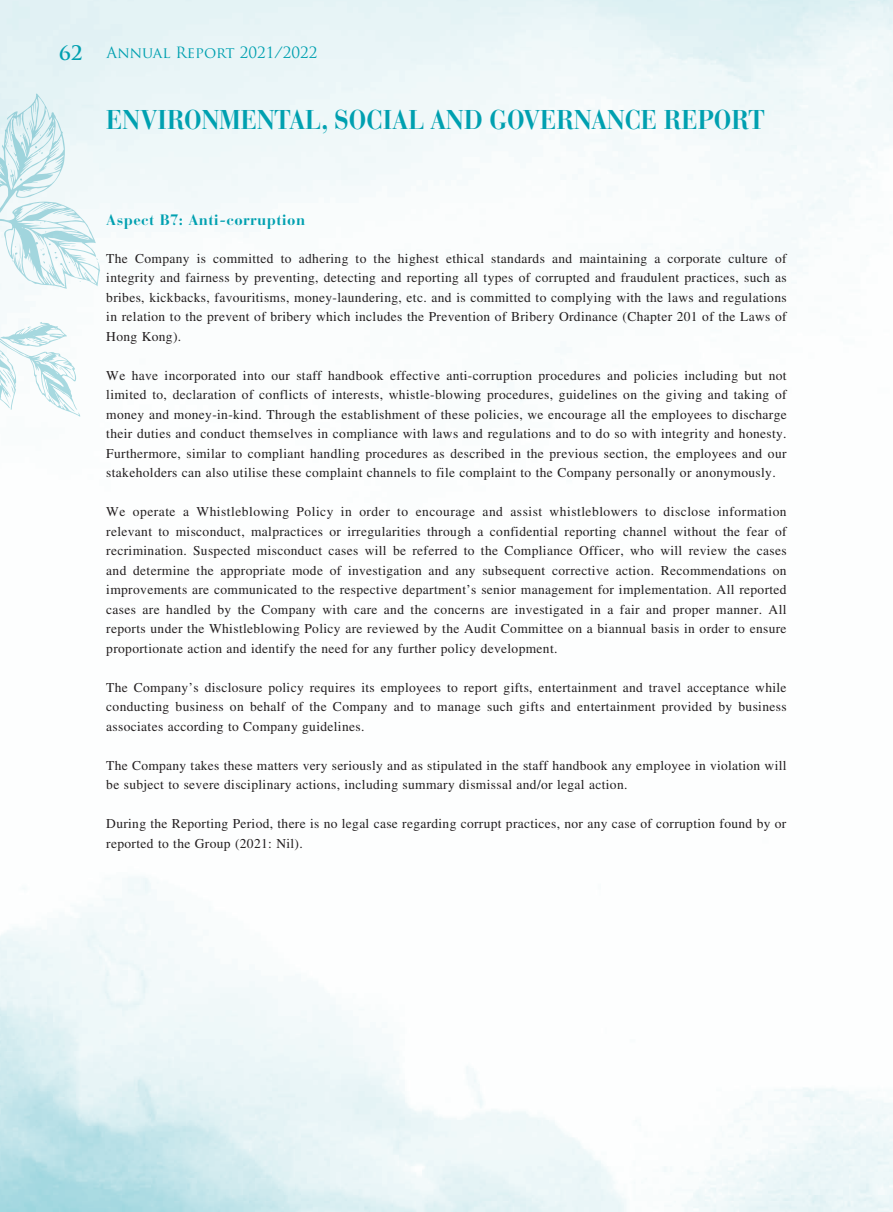
<style>
.page{position:relative;width:893px;height:1212px;background:#fff}
.page>*{position:absolute;margin:0;border:0;box-sizing:border-box;transform-origin:0 0}
.t1{font:700 27px "Bauer Bodoni Std";color:#00a0b0;scale:.9 1}
.t2{font:700 19.5px "Trajan Pro";color:#00a0b0}
.t3{font:15.15px "Trajan Pro";color:#00a0b0}
.t4{font:700 15px "Bauer Bodoni Std";letter-spacing:.03em;color:#00a0b0}
.t5{font:13.5px/19.5px "Times LT Std";letter-spacing:.025em;color:#231f20;text-align:justify}
</style>
<div class="page">
<svg style="left:0;top:322px;width:80px;height:95px"></svg>
<svg style="left:0;top:94px;width:100px;height:195px"></svg>
<h2 class="t2" style="left:59px;top:40px;width:25px">62</h2>
<p class="t3" style="left:106px;top:43px;width:213px">Annual Report 2021/2022</p>
<h1 class="t1" style="left:106px;top:103px;width:733px">ENVIRONMENTAL, SOCIAL AND GOVERNANCE REPORT</h1>
<p class="t4" style="left:106px;top:211px;width:200px">Aspect B7: Anti-corruption</p>
<p class="t5" style="left:106px;top:248px;width:682px">The Company is committed to adhering to the highest ethical standards and maintaining a corporate culture of integrity and fairness by preventing, detecting and reporting all types of corrupted and fraudulent practices, such as bribes, kickbacks, favouritisms, money-laundering, etc. and is committed to complying with the laws and regulations in relation to the prevent of bribery which includes the Prevention of Bribery Ordinance (Chapter 201 of the Laws of Hong Kong).</p>
<p class="t5" style="left:106px;top:365px;width:682px">We have incorporated into our staff handbook effective anti-corruption procedures and policies including but not limited to, declaration of conflicts of interests, whistle-blowing procedures, guidelines on the giving and taking of money and money-in-kind. Through the establishment of these policies, we encourage all the employees to discharge their duties and conduct themselves in compliance with laws and regulations and to do so with integrity and honesty.<br>Furthermore, similar to compliant handling procedures as described in the previous section, the employees and our stakeholders can also utilise these complaint channels to file complaint to the Company personally or anonymously.</p>
<p class="t5" style="left:106px;top:502px;width:682px">We operate a Whistleblowing Policy in order to encourage and assist whistleblowers to disclose information relevant to misconduct, malpractices or irregularities through a confidential reporting channel without the fear of recrimination. Suspected misconduct cases will be referred to the Compliance Officer, who will review the cases and determine the appropriate mode of investigation and any subsequent corrective action. Recommendations on improvements are communicated to the respective department’s senior management for implementation. All reported cases are handled by the Company with care and the concerns are investigated in a fair and proper manner. All reports under the Whistleblowing Policy are reviewed by the Audit Committee on a biannual basis in order to ensure proportionate action and identify the need for any further policy development.</p>
<p class="t5" style="left:106px;top:677px;width:682px">The Company’s disclosure policy requires its employees to report gifts, entertainment and travel acceptance while conducting business on behalf of the Company and to manage such gifts and entertainment provided by business associates according to Company guidelines.</p>
<p class="t5" style="left:106px;top:755px;width:682px">The Company takes these matters very seriously and as stipulated in the staff handbook any employee in violation will be subject to severe disciplinary actions, including summary dismissal and/or legal action.</p>
<p class="t5" style="left:106px;top:814px;width:682px">During the Reporting Period, there is no legal case regarding corrupt practices, nor any case of corruption found by or reported to the Group (2021: Nil).</p>
</div>
